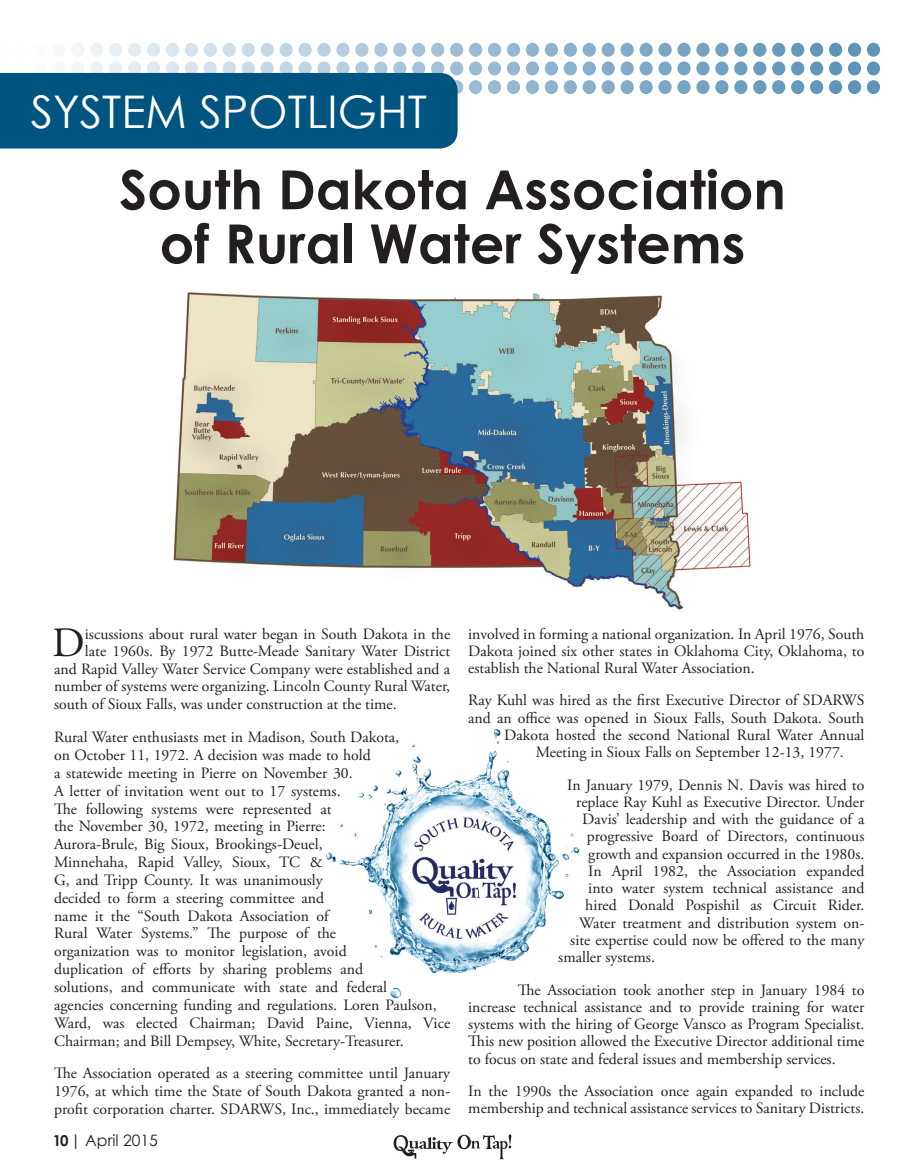
<style>
.page{position:relative;width:905px;height:1168px;background:#fff}
.page>*{position:absolute;margin:0;border:0;box-sizing:border-box;transform-origin:0 0}
.t1{font:700 54px/54px "Century Gothic";color:#231f20;text-align:center}
.t2{font:45px "Century Gothic";color:#fff}
.t3{font:41.7px "Adobe Garamond Pro";color:#231f20}
.t4{font:15.75px/17.9px "Adobe Garamond Pro";color:#231f20;text-align:justify}
.t5{font:15.75px "Century Gothic";color:#231f20}
.s1{font-weight:700;font-size:15px}
</style>
<div class="page">
<svg style="left:393px;top:1134px;width:118px;height:25px"></svg>
<svg style="left:450px;top:43px;width:13px;height:14px"></svg>
<svg style="left:507px;top:43px;width:13px;height:14px"></svg>
<svg style="left:545px;top:43px;width:13px;height:14px"></svg>
<svg style="left:582px;top:43px;width:14px;height:14px"></svg>
<svg style="left:601px;top:43px;width:14px;height:14px"></svg>
<svg style="left:620px;top:43px;width:13px;height:14px"></svg>
<svg style="left:639px;top:43px;width:13px;height:14px"></svg>
<svg style="left:658px;top:43px;width:13px;height:14px"></svg>
<svg style="left:677px;top:43px;width:13px;height:14px"></svg>
<svg style="left:696px;top:43px;width:13px;height:14px"></svg>
<svg style="left:715px;top:43px;width:13px;height:14px"></svg>
<svg style="left:734px;top:43px;width:13px;height:14px"></svg>
<svg style="left:753px;top:43px;width:13px;height:14px"></svg>
<svg style="left:772px;top:43px;width:13px;height:14px"></svg>
<svg style="left:791px;top:43px;width:13px;height:14px"></svg>
<svg style="left:810px;top:43px;width:13px;height:14px"></svg>
<svg style="left:829px;top:43px;width:13px;height:14px"></svg>
<svg style="left:848px;top:43px;width:13px;height:14px"></svg>
<svg style="left:866px;top:43px;width:14px;height:14px"></svg>
<svg style="left:488px;top:43px;width:13px;height:14px"></svg>
<svg style="left:526px;top:43px;width:13px;height:14px"></svg>
<svg style="left:563px;top:43px;width:14px;height:14px"></svg>
<svg style="left:469px;top:43px;width:13px;height:14px"></svg>
<div style="left:450px;top:61px;width:13px;height:14px;background:#9fbed5;border-radius:7px"></div>
<svg style="left:507px;top:61px;width:13px;height:14px"></svg>
<svg style="left:545px;top:61px;width:13px;height:14px"></svg>
<svg style="left:582px;top:61px;width:14px;height:14px"></svg>
<svg style="left:601px;top:61px;width:14px;height:14px"></svg>
<svg style="left:620px;top:61px;width:13px;height:14px"></svg>
<svg style="left:639px;top:61px;width:13px;height:14px"></svg>
<svg style="left:658px;top:61px;width:13px;height:14px"></svg>
<svg style="left:677px;top:61px;width:13px;height:14px"></svg>
<svg style="left:696px;top:61px;width:13px;height:14px"></svg>
<svg style="left:715px;top:61px;width:13px;height:14px"></svg>
<svg style="left:734px;top:61px;width:13px;height:14px"></svg>
<svg style="left:753px;top:61px;width:13px;height:14px"></svg>
<svg style="left:772px;top:61px;width:13px;height:14px"></svg>
<svg style="left:791px;top:61px;width:13px;height:14px"></svg>
<svg style="left:810px;top:61px;width:13px;height:14px"></svg>
<svg style="left:829px;top:61px;width:13px;height:14px"></svg>
<svg style="left:848px;top:61px;width:13px;height:14px"></svg>
<svg style="left:866px;top:61px;width:14px;height:14px"></svg>
<svg style="left:488px;top:61px;width:13px;height:14px"></svg>
<svg style="left:526px;top:61px;width:13px;height:14px"></svg>
<svg style="left:563px;top:61px;width:14px;height:14px"></svg>
<svg style="left:469px;top:61px;width:13px;height:14px"></svg>
<svg style="left:450px;top:80px;width:13px;height:14px"></svg>
<svg style="left:507px;top:80px;width:13px;height:14px"></svg>
<svg style="left:545px;top:80px;width:13px;height:14px"></svg>
<svg style="left:582px;top:80px;width:14px;height:14px"></svg>
<svg style="left:601px;top:80px;width:14px;height:14px"></svg>
<svg style="left:620px;top:80px;width:13px;height:14px"></svg>
<svg style="left:639px;top:80px;width:13px;height:14px"></svg>
<svg style="left:658px;top:80px;width:13px;height:14px"></svg>
<svg style="left:677px;top:80px;width:13px;height:14px"></svg>
<svg style="left:696px;top:80px;width:13px;height:14px"></svg>
<svg style="left:715px;top:80px;width:13px;height:14px"></svg>
<svg style="left:734px;top:80px;width:13px;height:14px"></svg>
<svg style="left:753px;top:80px;width:13px;height:14px"></svg>
<svg style="left:772px;top:80px;width:13px;height:14px"></svg>
<svg style="left:791px;top:80px;width:13px;height:14px"></svg>
<svg style="left:810px;top:80px;width:13px;height:14px"></svg>
<svg style="left:829px;top:80px;width:13px;height:14px"></svg>
<svg style="left:848px;top:80px;width:13px;height:14px"></svg>
<svg style="left:866px;top:80px;width:14px;height:14px"></svg>
<svg style="left:488px;top:80px;width:13px;height:14px"></svg>
<svg style="left:526px;top:80px;width:13px;height:14px"></svg>
<svg style="left:563px;top:80px;width:14px;height:14px"></svg>
<svg style="left:469px;top:80px;width:13px;height:14px"></svg>
<svg style="left:0;top:43px;width:457px;height:106px"></svg>
<img style="left:326px;top:729px;width:254px;height:270px">
<img style="left:173px;top:292px;width:578px;height:318px">
<h2 class="t2" style="left:31px;top:84px;width:397px">SYSTEM SPOTLIGHT</h2>
<h1 class="t1" style="left:119px;top:161px;width:668px">South Dakota Association of Rural Water Systems</h1>
<h3 class="t3" style="left:52px;top:617px;width:34px">D</h3>
<p class="t4" style="left:85px;top:625px;width:367px">iscussions about rural water began in South Dakota in the</p>
<p class="t4" style="left:85px;top:642px;width:367px">late 1960s. By 1972 Butte-Meade Sanitary Water District</p>
<p class="t4" style="left:54px;top:660px;width:398px">and Rapid Valley Water Service Company were established and a</p>
<p class="t4" style="left:54px;top:678px;width:398px">number of systems were organizing. Lincoln County Rural Water,</p>
<p class="t4" style="left:54px;top:696px;width:344px">south of Sioux Falls, was under construction at the time.</p>
<p class="t4" style="left:54px;top:729px;width:398px;text-align:left">Rural Water enthusiasts met in Madison, South Dakota,<br>on October 11, 1972. A decision was made to hold<br>a statewide meeting in Pierre on November 30.<br>A letter of invitation went out to 17 systems.<br>The following systems were represented at<br>the November 30, 1972, meeting in Pierre:<br>Aurora-Brule, Big Sioux, Brookings-Deuel,<br>Minnehaha, Rapid Valley, Sioux, TC &amp;<br>G, and Tripp County. It was unanimously<br>decided to form a steering committee and<br>name it the “South Dakota Association of<br>Rural Water Systems.” The purpose of the<br>organization was to monitor legislation, avoid<br>duplication of efforts by sharing problems and<br>solutions, and communicate with state and federal<br>agencies concerning funding and regulations. Loren Paulson, Ward, was elected Chairman; David Paine, Vienna, Vice Chairman; and Bill Dempsey, White, Secretary-Treasurer.</p>
<p class="t4" style="left:54px;top:1065px;width:398px">The Association operated as a steering committee until January 1976, at which time the State of South Dakota granted a non&shy;profit corporation charter. SDARWS, Inc., immediately became</p>
<p class="t5" style="left:53px;top:1131px;width:107px"><span class="s1">10</span>| April 2015</p>
<p class="t4" style="left:468px;top:625px;width:398px;line-height:17.2px">involved in forming a national organization. In April 1976, South Dakota joined six other states in Oklahoma City, Oklahoma, to establish the National Rural Water Association.</p>
<p class="t4" style="left:468px;top:692px;width:398px">Ray Kuhl was hired as the first Executive Director of SDARWS</p>
<p class="t4" style="left:468px;top:709px;width:398px">and an office was opened in Sioux Falls, South Dakota. South</p>
<p class="t4" style="left:504px;top:727px;width:362px">Dakota hosted the second National Rural Water Annual</p>
<p class="t4" style="left:536px;top:744px;width:309px">Meeting in Sioux Falls on September 12-13, 1977.</p>
<p class="t4" style="left:567px;top:776px;width:299px">In January 1979, Dennis N. Davis was hired to</p>
<p class="t4" style="left:576px;top:793px;width:290px">replace Ray Kuhl as Executive Director. Under</p>
<p class="t4" style="left:582px;top:811px;width:284px">Davis’ leadership and with the guidance of a</p>
<p class="t4" style="left:587px;top:828px;width:279px">progressive Board of Directors, continuous</p>
<p class="t4" style="left:588px;top:845px;width:277px">growth and expansion occurred in the 1980s.</p>
<p class="t4" style="left:588px;top:862px;width:277px">In April 1982, the Association expanded</p>
<p class="t4" style="left:588px;top:880px;width:278px">into water system technical assistance and</p>
<p class="t4" style="left:585px;top:897px;width:280px">hired Donald Pospishil as Circuit Rider.</p>
<p class="t4" style="left:579px;top:914px;width:287px">Water treatment and distribution system on-</p>
<p class="t4" style="left:570px;top:932px;width:295px">site expertise could now be offered to the many</p>
<p class="t4" style="left:558px;top:949px;width:98px">smaller systems.</p>
<p class="t4" style="left:468px;top:981px;width:398px;line-height:17.2px;text-indent:50px">The Association took another step in January 1984 to increase technical assistance and to provide training for water systems with the hiring of George Vansco as Program Specialist.<br>This new position allowed the Executive Director additional time to focus on state and federal issues and membership services.</p>
<p class="t4" style="left:468px;top:1083px;width:398px;line-height:17.2px">In the 1990s the Association once again expanded to include membership and technical assistance services to Sanitary Districts.</p>
</div>
